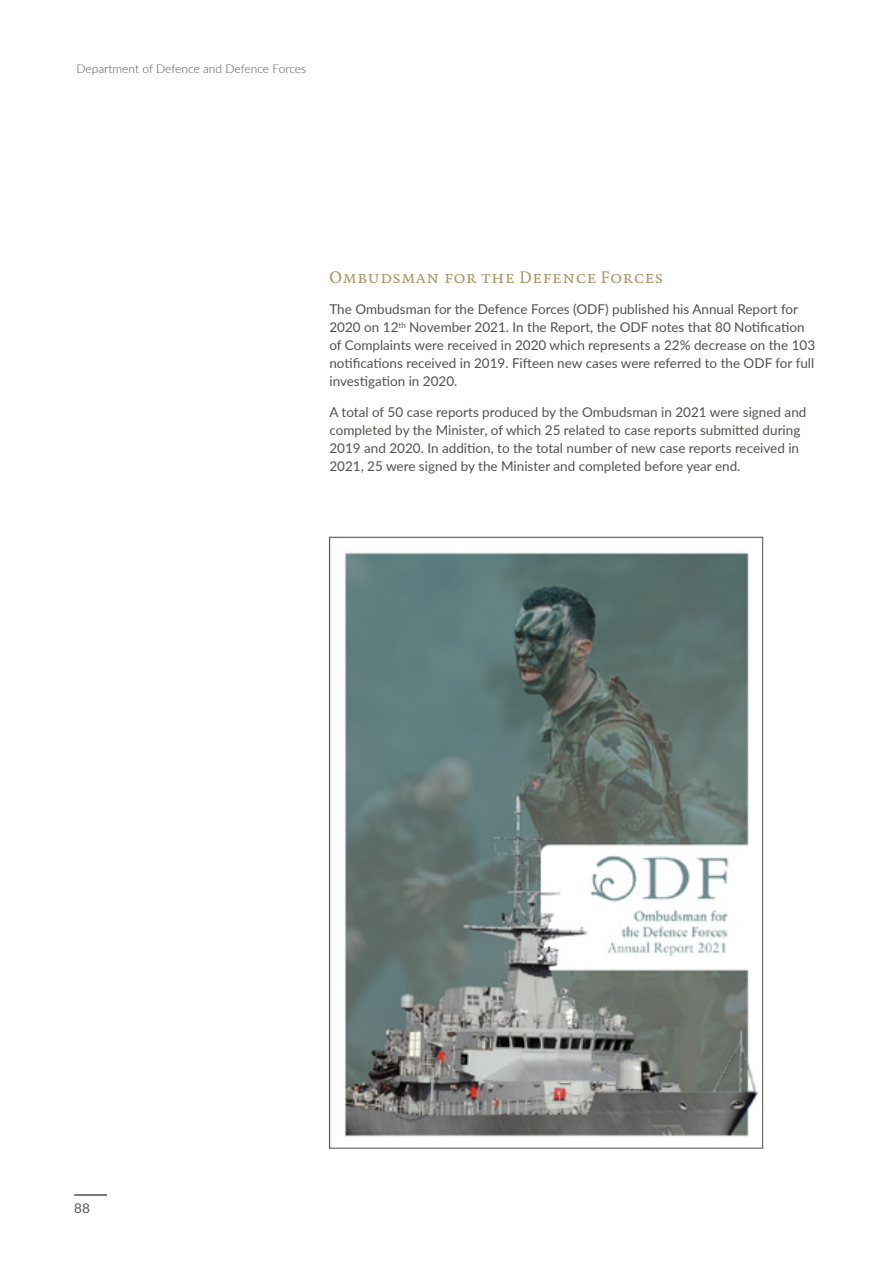
<style>
.page{position:relative;width:893px;height:1263px;background:#fff}
.page>*{position:absolute;margin:0;border:0;box-sizing:border-box;transform-origin:0 0}
.t1{font:18px "Quadraat Small Caps";letter-spacing:.025em;color:#a99562}
.t2{font:13.5px/18px "Lato";color:#51534a}
.t3{font:300 12px "Lato";color:#51534a}
</style>
<div class="page">
<hr style="left:74px;top:1194px;width:33px;height:2px;background:#51534a">
<img style="left:344px;top:552px;width:415px;height:585px">
<p class="t3" style="left:77px;top:61px;width:231px">Department of Defence and Defence Forces</p>
<h1 class="t1" style="left:329px;top:268px;width:335px">Ombudsman for the Defence Forces</h1>
<p class="t2" style="left:329px;top:300px;width:487px">The Ombudsman for the Defence Forces (ODF) published his Annual Report for 2020 on 12<sup>th</sup> November 2021. In the Report, the ODF notes that 80 Notification of Complaints were received in 2020 which represents a 22% decrease on the 103 notifications received in 2019. Fifteen new cases were referred to the ODF for full investigation in 2020.</p>
<p class="t2" style="left:329px;top:402px;width:478px">A total of 50 case reports produced by the Ombudsman in 2021 were signed and completed by the Minister, of which 25 related to case reports submitted during 2019 and 2020. In addition, to the total number of new case reports received in 2021, 25 were signed by the Minister and completed before year end.</p>
<p class="t2" style="left:74px;top:1199px;width:17px">88</p>
</div>
